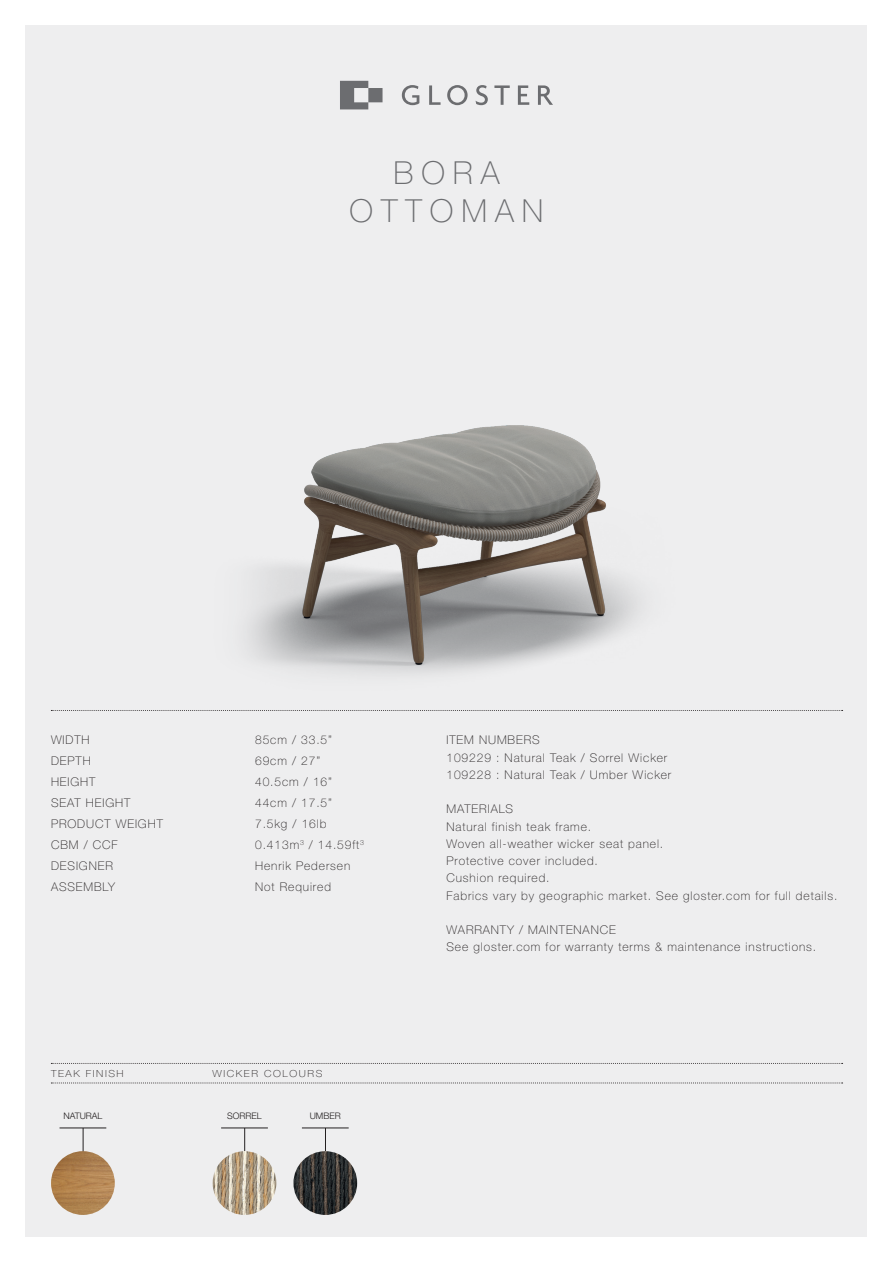
<style>
.page{position:relative;width:893px;height:1263px;background:#fff}
.page>*{position:absolute;margin:0;border:0;box-sizing:border-box;transform-origin:0 0}
.t1{font:100 31.8px "Helvetica Neue LT Pro";letter-spacing:.25em;color:#6c6d70}
.t2{font:100 12px "Helvetica Neue LT Pro";letter-spacing:.075em;color:#231f20}
.t3{font:100 9.75px "Helvetica Neue LT Pro";letter-spacing:.15em;color:#231f20;scale:1.08 1}
.t4{font:300 9px "Helvetica Neue LT Pro";color:#231f20}
</style>
<div class="page">
<div style="left:26px;top:26px;width:841px;height:1211px;background:#eeeeef"></div>
<svg style="left:340px;top:81px;width:213px;height:28px"></svg>
<svg style="left:51px;top:1083px;width:792px;height:1px"></svg>
<svg style="left:51px;top:1063px;width:792px;height:1px"></svg>
<svg style="left:51px;top:710px;width:792px;height:1px"></svg>
<hr style="left:60px;top:1128px;width:46px;height:1px;background:#231f20">
<svg style="left:83px;top:1128px;width:1px;height:23px"></svg>
<img style="left:51px;top:1151px;width:64px;height:64px;border-radius:32px">
<hr style="left:221px;top:1128px;width:47px;height:1px;background:#231f20">
<svg style="left:244px;top:1128px;width:1px;height:23px"></svg>
<img style="left:213px;top:1151px;width:63px;height:64px;border-radius:32px">
<hr style="left:302px;top:1128px;width:47px;height:1px;background:#231f20">
<svg style="left:325px;top:1129px;width:1px;height:22px"></svg>
<img style="left:293px;top:1151px;width:64px;height:64px;border-radius:32px">
<img style="left:245px;top:425px;width:396px;height:249px">
<p class="t1" style="left:393px;top:154px;width:108px">BORA</p>
<p class="t1" style="left:350px;top:192px;width:195px">OTTOMAN</p>
<p class="t2" style="left:51px;top:733px;width:40px">WIDTH</p>
<p class="t2" style="left:51px;top:754px;width:41px">DEPTH</p>
<p class="t2" style="left:51px;top:775px;width:46px">HEIGHT</p>
<p class="t2" style="left:51px;top:796px;width:81px">SEAT HEIGHT</p>
<p class="t2" style="left:51px;top:817px;width:113px">PRODUCT WEIGHT</p>
<p class="t2" style="left:51px;top:838px;width:68px">CBM / CCF</p>
<p class="t2" style="left:51px;top:859px;width:63px">DESIGNER</p>
<p class="t2" style="left:51px;top:880px;width:66px">ASSEMBLY</p>
<p class="t2" style="left:255px;top:733px;width:78px">85cm / 33.5”</p>
<p class="t2" style="left:255px;top:754px;width:67px">69cm / 27”</p>
<p class="t2" style="left:255px;top:775px;width:78px">40.5cm / 16”</p>
<p class="t2" style="left:255px;top:796px;width:78px">44cm / 17.5”</p>
<p class="t2" style="left:255px;top:817px;width:73px">7.5kg / 16lb</p>
<p class="t2" style="left:255px;top:838px;width:110px">0.413m<sup>3</sup> / 14.59ft<sup>3</sup></p>
<p class="t2" style="left:255px;top:859px;width:97px">Henrik Pedersen</p>
<p class="t2" style="left:255px;top:880px;width:77px">Not Required</p>
<p class="t3" style="left:51px;top:1067px;width:69px">TEAK FINISH</p>
<p class="t4" style="left:63px;top:1111px;width:41px">NATURAL</p>
<p class="t3" style="left:213px;top:1067px;width:103px">WICKER COLOURS</p>
<p class="t4" style="left:227px;top:1111px;width:36px">SORREL</p>
<p class="t4" style="left:310px;top:1111px;width:33px">UMBER</p>
<p class="t2" style="left:446px;top:733px;width:95px">ITEM NUMBERS</p>
<p class="t2" style="left:446px;top:750px;width:222px">109229 : Natural Teak / Sorrel Wicker</p>
<p class="t2" style="left:446px;top:767px;width:226px">109228 : Natural Teak / Umber Wicker</p>
<p class="t2" style="left:446px;top:802px;width:68px">MATERIALS</p>
<p class="t2" style="left:446px;top:819px;width:146px">Natural finish teak frame.</p>
<p class="t2" style="left:446px;top:836px;width:218px">Woven all-weather wicker seat panel.</p>
<p class="t2" style="left:446px;top:854px;width:153px">Protective cover included.</p>
<p class="t2" style="left:446px;top:871px;width:105px">Cushion required.</p>
<p class="t2" style="left:446px;top:888px;width:392px">Fabrics vary by geographic market. See gloster.com for full details.</p>
<p class="t2" style="left:446px;top:923px;width:171px">WARRANTY / MAINTENANCE</p>
<p class="t2" style="left:446px;top:940px;width:371px">See gloster.com for warranty terms &amp; maintenance instructions.</p>
</div>
